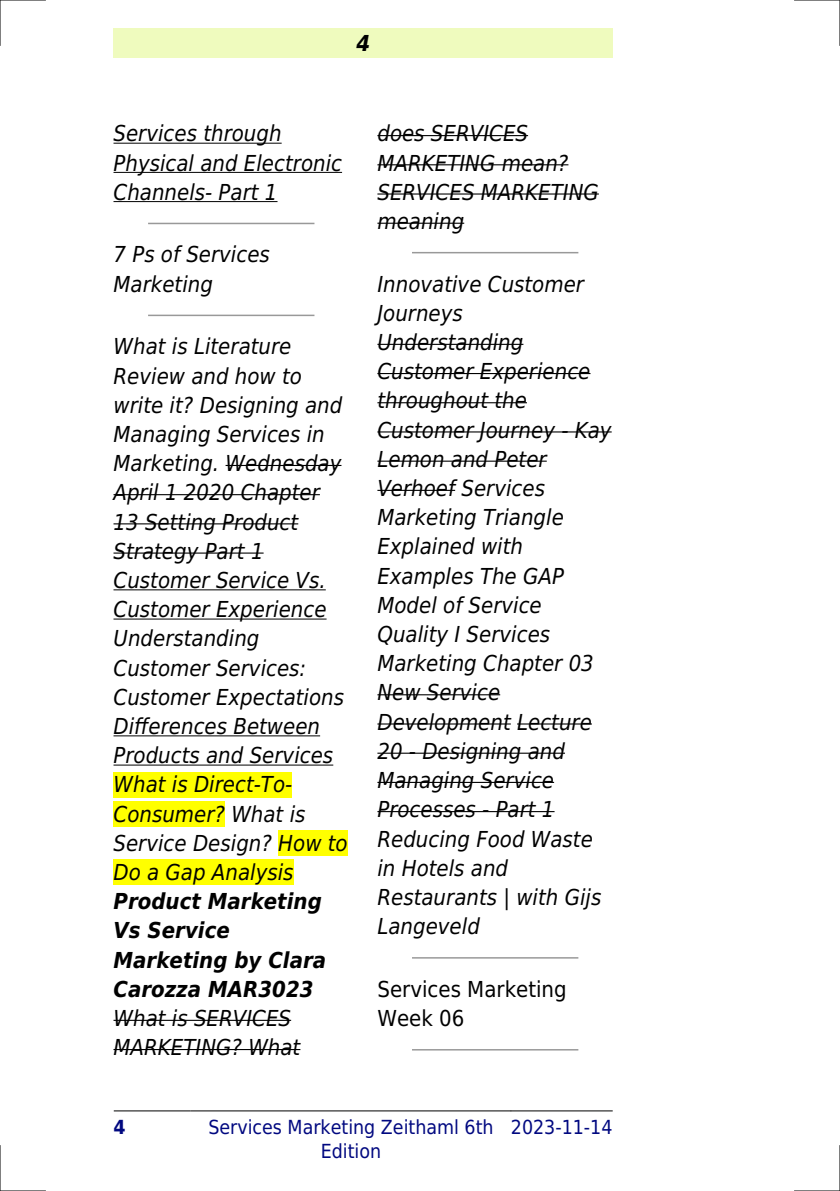
<style>
.page{position:relative;width:840px;height:1191px;background:#fff}
.page>*{position:absolute;margin:0;border:0;box-sizing:border-box;transform-origin:0 0}
.t1{font:italic 22px/29.2px "DejaVu Sans Condensed";color:#000}
.t2{font:italic 700 22px/29.2px "DejaVu Sans Condensed";color:#000}
.t3{font:22px/29.2px "DejaVu Sans Condensed";color:#000}
.t4{font:19.4px/23.2px "DejaVu Sans Condensed";color:#000880;text-align:center}
.t5{font:700 19.4px "DejaVu Sans Condensed";color:#000880}
</style>
<div class="page">
<div style="left:113px;top:28px;width:499px;height:30px;background:#effbbe"></div>
<hr style="left:114px;top:1110px;width:77px;height:1px;background:#000">
<hr style="left:191px;top:1110px;width:319px;height:1px;background:#000">
<hr style="left:511px;top:1110px;width:101px;height:1px;background:#000">
<hr style="left:113px;top:143px;width:168px;height:1px;background:#000">
<hr style="left:113px;top:172px;width:229px;height:1px;background:#000">
<hr style="left:113px;top:201px;width:164px;height:1px;background:#000">
<hr style="left:149px;top:223px;width:164px;height:1px;background:#999">
<hr style="left:149px;top:315px;width:164px;height:1px;background:#999">
<hr style="left:225px;top:465px;width:116px;height:1px;background:#000">
<hr style="left:113px;top:494px;width:207px;height:1px;background:#000">
<hr style="left:113px;top:523px;width:185px;height:1px;background:#000">
<hr style="left:113px;top:552px;width:150px;height:1px;background:#000">
<hr style="left:113px;top:589px;width:212px;height:1px;background:#000">
<hr style="left:113px;top:618px;width:213px;height:1px;background:#000">
<hr style="left:113px;top:735px;width:207px;height:1px;background:#000">
<hr style="left:113px;top:764px;width:220px;height:1px;background:#000">
<div style="left:113px;top:772px;width:179px;height:25px;background:#ff0"></div>
<div style="left:113px;top:801px;width:112px;height:26px;background:#ff0"></div>
<div style="left:278px;top:830px;width:69px;height:26px;background:#ff0"></div>
<div style="left:113px;top:859px;width:180px;height:26px;background:#ff0"></div>
<hr style="left:113px;top:1019px;width:178px;height:2px;background:#000">
<hr style="left:113px;top:1049px;width:187px;height:1px;background:#000">
<hr style="left:377px;top:135px;width:151px;height:1px;background:#000">
<hr style="left:377px;top:164px;width:191px;height:1px;background:#000">
<hr style="left:377px;top:193px;width:221px;height:2px;background:#000">
<hr style="left:377px;top:223px;width:87px;height:1px;background:#000">
<hr style="left:412px;top:252px;width:165px;height:1px;background:#999">
<hr style="left:377px;top:344px;width:146px;height:1px;background:#000">
<hr style="left:377px;top:373px;width:213px;height:1px;background:#000">
<hr style="left:377px;top:402px;width:149px;height:1px;background:#000">
<hr style="left:377px;top:431px;width:234px;height:1px;background:#000">
<hr style="left:377px;top:460px;width:169px;height:2px;background:#000">
<hr style="left:377px;top:490px;width:78px;height:1px;background:#000">
<hr style="left:377px;top:694px;width:123px;height:1px;background:#000">
<hr style="left:377px;top:723px;width:133px;height:1px;background:#000">
<hr style="left:517px;top:723px;width:74px;height:1px;background:#000">
<hr style="left:377px;top:752px;width:187px;height:1px;background:#000">
<hr style="left:377px;top:782px;width:176px;height:1px;background:#000">
<hr style="left:377px;top:811px;width:177px;height:1px;background:#000">
<hr style="left:412px;top:957px;width:165px;height:1px;background:#999">
<hr style="left:412px;top:1049px;width:165px;height:1px;background:#999">
<hr style="left:0;top:0;width:45px;height:1px;background:#000">
<hr style="left:794px;top:0;width:45px;height:1px;background:#000">
<hr style="left:0;top:1190px;width:45px;height:1px;background:#000">
<hr style="left:794px;top:1190px;width:45px;height:1px;background:#000">
<hr style="left:0;top:0;width:1px;height:45px;background:#000">
<hr style="left:0;top:1145px;width:1px;height:46px;background:#000">
<hr style="left:839px;top:0;width:1px;height:45px;background:#000">
<hr style="left:839px;top:1145px;width:1px;height:46px;background:#000">
<p class="t2" style="left:356px;top:28px;width:15px">4</p>
<p class="t1" style="left:113px;top:119px;width:230px">Services through<br>Physical and Electronic<br>Channels- Part 1</p>
<p class="t1" style="left:113px;top:240px;width:158px">7 Ps of Services<br>Marketing</p>
<p class="t1" style="left:113px;top:332px;width:235px">What is Literature<br>Review and how to write it? Designing and<br>Managing Services in<br>Marketing. Wednesday<br>April 1 2020 Chapter<br>13 Setting Product<br>Strategy Part 1<br>Customer Service Vs.<br>Customer Experience<br>Understanding<br>Customer Services:<br>Customer Expectations<br>Differences Between<br>Products and Services<br>What is Direct-To-<br>Consumer? What is<br>Service Design? How to<br>Do a Gap Analysis</p>
<p class="t2" style="left:113px;top:887px;width:214px">Product Marketing<br>Vs Service<br>Marketing by Clara<br>Carozza MAR3023</p>
<p class="t1" style="left:113px;top:1003px;width:188px">What is SERVICES<br>MARKETING? What</p>
<p class="t1" style="left:377px;top:119px;width:223px">does SERVICES<br>MARKETING mean?<br>SERVICES MARKETING meaning</p>
<p class="t1" style="left:377px;top:269px;width:236px">Innovative Customer<br>Journeys<br>Understanding<br>Customer Experience throughout the<br>Customer Journey - Kay<br>Lemon and Peter<br>Verhoef Services<br>Marketing Triangle<br>Explained with<br>Examples The GAP<br>Model of Service<br>Quality I Services<br>Marketing Chapter 03<br>New Service<br>Development Lecture<br>20 - Designing and<br>Managing Service<br>Processes - Part 1<br>Reducing Food Waste in Hotels and<br>Restaurants | with Gijs<br>Langeveld</p>
<p class="t3" style="left:377px;top:974px;width:191px">Services Marketing<br>Week 06</p>
<p class="t5" style="left:113px;top:1116px;width:14px">4</p>
<p class="t4" style="left:208px;top:1116px;width:286px">Services Marketing Zeithaml 6th<br>Edition</p>
<p class="t4" style="left:510px;top:1116px;width:103px">2023-11-14</p>
</div>
